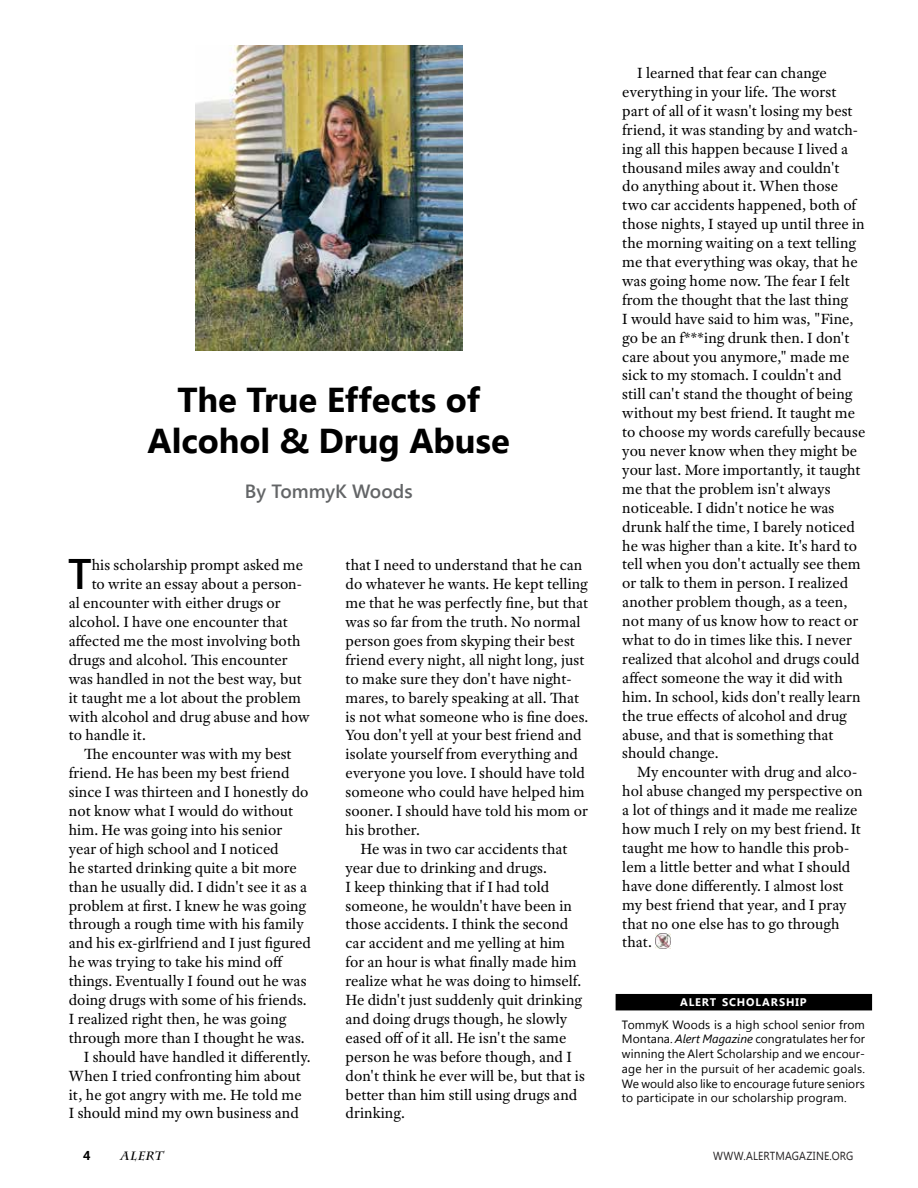
<style>
.page{position:relative;width:918px;height:1188px;background:#fff}
.page>*{position:absolute;margin:0;border:0;box-sizing:border-box;transform-origin:0 0}
.t1{font:600 42.75px "Segoe UI";color:#000}
.t2{font:700 34.5px/41.4px "Segoe UI";color:#000;text-align:center}
.t3{font:600 19.2px "Segoe UI";letter-spacing:-.005em;color:#636567}
.t4{font:15.75px/18.9px "Adobe Text Pro";color:#000}
.t5{font:700 12.9px "Segoe UI";color:#000}
.t6{font:12px/14.7px "Segoe UI";letter-spacing:.01em;color:#000;text-align:justify}
.t7{font:italic 700 12px "Charlesworth";color:#000}
.t8{font:11.7px "Segoe UI";letter-spacing:.015em;color:#221f20;scale:.9 1}
.t9{font:700 10.95px "Segoe UI";letter-spacing:.075em;color:#fff}
.s1{font-style:italic}
</style>
<div class="page">
<div style="left:616px;top:994px;width:256px;height:16px;background:#000"></div>
<img style="left:195px;top:46px;width:267px;height:305px">
<img style="left:656px;top:934px;width:15px;height:15px">
<h2 class="t2" style="left:148px;top:377px;width:364px">The True Effects of<br>Alcohol &amp; Drug Abuse</h2>
<p class="t3" style="left:245px;top:478px;width:169px">By TommyK Woods</p>
<h1 class="t1" style="left:68px;top:544px;width:25px">T</h1>
<p class="t4" style="left:92px;top:556px;width:213px">his scholarship prompt asked me</p>
<p class="t4" style="left:92px;top:574px;width:212px">to write an essay about a person-</p>
<p class="t4" style="left:69px;top:593px;width:213px">al encounter with either drugs or</p>
<p class="t4" style="left:69px;top:612px;width:221px">alcohol. I have one encounter that</p>
<p class="t4" style="left:69px;top:631px;width:233px">affected me the most involving both</p>
<p class="t4" style="left:69px;top:650px;width:220px">drugs and alcohol. This encounter</p>
<p class="t4" style="left:69px;top:669px;width:235px">was handled in not the best way, but</p>
<p class="t4" style="left:69px;top:688px;width:234px">it taught me a lot about the problem</p>
<p class="t4" style="left:69px;top:707px;width:242px">with alcohol and drug abuse and how</p>
<p class="t4" style="left:69px;top:726px;width:79px">to handle it.</p>
<p class="t4" style="left:84px;top:745px;width:209px">The encounter was with my best</p>
<p class="t4" style="left:69px;top:763px;width:222px">friend. He has been my best friend</p>
<p class="t4" style="left:69px;top:782px;width:241px">since I was thirteen and I honestly do</p>
<p class="t4" style="left:69px;top:801px;width:226px">not know what I would do without</p>
<p class="t4" style="left:69px;top:820px;width:215px">him. He was going into his senior</p>
<p class="t4" style="left:69px;top:839px;width:211px">year of high school and I noticed</p>
<p class="t4" style="left:69px;top:858px;width:230px">he started drinking quite a bit more</p>
<p class="t4" style="left:69px;top:877px;width:240px">than he usually did. I didn't see it as a</p>
<p class="t4" style="left:69px;top:896px;width:239px">problem at first. I knew he was going</p>
<p class="t4" style="left:69px;top:915px;width:237px">through a rough time with his family</p>
<p class="t4" style="left:69px;top:934px;width:244px">and his ex-girlfriend and I just figured</p>
<p class="t4" style="left:69px;top:952px;width:216px">he was trying to take his mind off</p>
<p class="t4" style="left:69px;top:971px;width:239px">things. Eventually I found out he was</p>
<p class="t4" style="left:69px;top:990px;width:239px">doing drugs with some of his friends.</p>
<p class="t4" style="left:69px;top:1009px;width:219px">I realized right then, he was going</p>
<p class="t4" style="left:69px;top:1028px;width:237px">through more than I thought he was.</p>
<p class="t4" style="left:84px;top:1047px;width:228px">I should have handled it differently.</p>
<p class="t4" style="left:69px;top:1066px;width:234px">When I tried confronting him about</p>
<p class="t4" style="left:69px;top:1085px;width:234px">it, he got angry with me. He told me</p>
<p class="t4" style="left:69px;top:1104px;width:232px">I should mind my own business and</p>
<p class="t4" style="left:346px;top:556px;width:244px">that I need to understand that he can do whatever he wants. He kept telling me that he was perfectly fine, but that was so far from the truth. No normal person goes from skyping their best friend every night, all night long, just to make sure they don't have night&shy;mares, to barely speaking at all. That is not what someone who is fine does.<br>You don't yell at your best friend and isolate yourself from everything and everyone you love. I should have told someone who could have helped him sooner. I should have told his mom or his brother.</p>
<p class="t4" style="left:346px;top:839px;width:241px;text-indent:15px">He was in two car accidents that year due to drinking and drugs.<br>I keep thinking that if I had told someone, he wouldn't have been in those accidents. I think the second car accident and me yelling at him for an hour is what finally made him realize what he was doing to himself.<br>He didn't just suddenly quit drinking and doing drugs though, he slowly eased off of it all. He isn't the same person he was before though, and I don't think he ever will be, but that is better than him still using drugs and drinking.</p>
<p class="t4" style="left:622px;top:63px;width:244px;text-indent:15px">I learned that fear can change everything in your life. The worst part of all of it wasn't losing my best friend, it was standing by and watch&shy;ing all this happen because I lived a thousand miles away and couldn't<br>do anything about it. When those two car accidents happened, both of those nights, I stayed up until three in the morning waiting on a text telling me that everything was okay, that he was going home now. The fear I felt from the thought that the last thing<br>I would have said to him was, "Fine, go be an f***ing drunk then. I don't care about you anymore," made me sick to my stomach. I couldn't and still can't stand the thought of being without my best friend. It taught me to choose my words carefully because you never know when they might be your last. More importantly, it taught me that the problem isn't always noticeable. I didn't notice he was drunk half the time, I barely noticed he was higher than a kite. It's hard to tell when you don't actually see them or talk to them in person. I realized another problem though, as a teen, not many of us know how to react or what to do in times like this. I never realized that alcohol and drugs could affect someone the way it did with him. In school, kids don't really learn the true effects of alcohol and drug abuse, and that is something that should change.</p>
<p class="t4" style="left:622px;top:763px;width:242px;text-indent:15px">My encounter with drug and alco&shy;hol abuse changed my perspective on a lot of things and it made me realize how much I rely on my best friend. It taught me how to handle this prob&shy;lem a little better and what I should have done differently. I almost lost my best friend that year, and I pray that no one else has to go through that.</p>
<p class="t9" style="left:680px;top:995px;width:128px">ALERT SCHOLARSHIP</p>
<p class="t6" style="left:622px;top:1017px;width:245px">TommyK Woods is a high school senior from Montana. <span class="s1">Alert Magazine</span> congratulates her for winning the Alert Scholarship and we encour&shy;age her in the pursuit of her academic goals.<br>We would also like to encourage future seniors to participate in our scholarship program.</p>
<p class="t5" style="left:83px;top:1146px;width:9px">4</p>
<p class="t7" style="left:120px;top:1149px;width:47px">ALERT</p>
<p class="t8" style="left:713px;top:1147px;width:157px">WWW.ALERTMAGAZINE.ORG</p>
</div>
